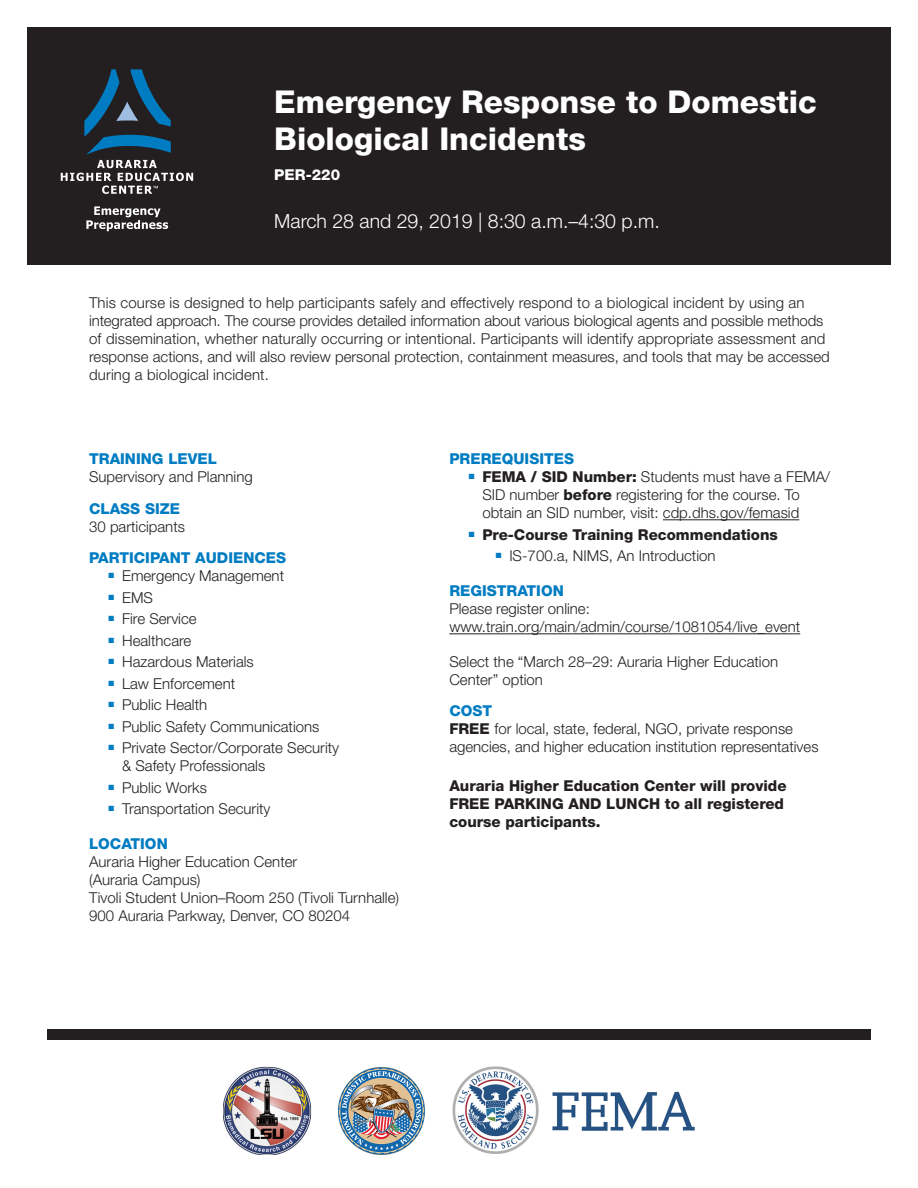
<style>
.page{position:relative;width:918px;height:1188px;background:#fff}
.page>*{position:absolute;margin:0;border:0;box-sizing:border-box;transform-origin:0 0}
.t1{font:800 31.5px/37.8px "Helvetica Neue LT Std";color:#fff}
.t2{font:300 19.5px "Helvetica Neue LT Std";color:#fff}
.t3{font:300 15px/18px "Helvetica Neue LT Std";color:#231f20}
.t4{font:800 15px/18px "Helvetica Neue LT Std";color:#231f20}
.t5{font:800 15px "Helvetica Neue LT Std";color:#007cc2}
.t6{font:800 15px "Helvetica Neue LT Std";color:#fff}
.s1{font-weight:800}
.s2{font-weight:800;color:#007cc2}
</style>
<div class="page">
<img style="left:223px;top:1067px;width:88px;height:88px">
<div style="left:27px;top:27px;width:864px;height:238px;background:#231f20"></div>
<div style="left:47px;top:1029px;width:824px;height:11px;background:#231f20"></div>
<svg style="left:84px;top:69px;width:87px;height:85px"></svg>
<svg style="left:86px;top:206px;width:82px;height:25px"></svg>
<svg style="left:61px;top:160px;width:132px;height:34px"></svg>
<hr style="left:663px;top:519px;width:136px;height:1px;background:#231f20">
<hr style="left:449px;top:633px;width:351px;height:1px;background:#231f20">
<img style="left:452px;top:1067px;width:243px;height:86px">
<img style="left:338px;top:1068px;width:87px;height:87px">
<h1 class="t1" style="left:274px;top:82px;width:544px">Emergency Response to Domestic<br>Biological Incidents</h1>
<p class="t6" style="left:274px;top:166px;width:67px">PER-220</p>
<h2 class="t2" style="left:274px;top:209px;width:387px">March 28 and 29, 2019 | 8:30 a.m.–4:30 p.m.</h2>
<p class="t3" style="left:89px;top:293px;width:742px">This course is designed to help participants safely and effectively respond to a biological incident by using an integrated approach. The course provides detailed information about various biological agents and possible methods of dissemination, whether naturally occurring or intentional. Participants will identify appropriate assessment and response actions, and will also review personal protection, containment measures, and tools that may be accessed during a biological incident.</p>
<p class="t5" style="left:89px;top:450px;width:129px">TRAINING LEVEL</p>
<p class="t3" style="left:89px;top:468px;width:165px">Supervisory and Planning</p>
<p class="t5" style="left:89px;top:500px;width:92px">CLASS SIZE</p>
<p class="t3" style="left:89px;top:517px;width:97px">30 participants</p>
<p class="t5" style="left:89px;top:549px;width:198px">PARTICIPANT AUDIENCES</p>
<p class="t3" style="left:109px;top:567px;width:177px"><sup>■</sup> Emergency Management</p>
<p class="t3" style="left:109px;top:588px;width:46px"><sup>■</sup> EMS</p>
<p class="t3" style="left:109px;top:610px;width:89px"><sup>■</sup> Fire Service</p>
<p class="t3" style="left:109px;top:631px;width:84px"><sup>■</sup> Healthcare</p>
<p class="t3" style="left:109px;top:653px;width:147px"><sup>■</sup> Hazardous Materials</p>
<p class="t3" style="left:109px;top:674px;width:128px"><sup>■</sup> Law Enforcement</p>
<p class="t3" style="left:109px;top:696px;width:100px"><sup>■</sup> Public Health</p>
<p class="t3" style="left:109px;top:717px;width:212px"><sup>■</sup> Public Safety Communications</p>
<p class="t3" style="left:122px;top:739px;width:219px;text-indent:-13px"><sup>■</sup> Private Sector/Corporate Security &amp; Safety Professionals</p>
<p class="t3" style="left:109px;top:778px;width:100px"><sup>■</sup> Public Works</p>
<p class="t3" style="left:109px;top:799px;width:163px"><sup>■</sup> Transportation Security</p>
<p class="t5" style="left:89px;top:834px;width:80px">LOCATION</p>
<p class="t3" style="left:89px;top:852px;width:311px">Auraria Higher Education Center<br>(Auraria Campus)<br>Tivoli Student Union–Room 250 (Tivoli Turnhalle)<br>900 Auraria Parkway, Denver, CO 80204</p>
<p class="t5" style="left:449px;top:450px;width:126px">PREREQUISITES</p>
<p class="t3" style="left:482px;top:468px;width:349px;text-indent:-13px"><sup>■</sup> <span class="s1">FEMA / SID Number:</span> Students must have a FEMA/<br>SID number <span class="s1">before</span> registering for the course. To obtain an SID number, visit: cdp.dhs.gov/femasid</p>
<p class="t4" style="left:469px;top:525px;width:311px"><sup>■</sup> Pre-Course Training Recommendations</p>
<p class="t3" style="left:496px;top:547px;width:221px"><sup>■</sup> IS-700.a, NIMS, An Introduction</p>
<p class="t5" style="left:449px;top:582px;width:116px">REGISTRATION</p>
<p class="t3" style="left:449px;top:600px;width:352px">Please register online: www.train.org/main/admin/course/1081054/live_event</p>
<p class="t3" style="left:449px;top:652px;width:330px">Select the “March 28–29: Auraria Higher Education<br>Center” option</p>
<p class="t3" style="left:449px;top:702px;width:371px"><span class="s2">COST<br></span><span class="s1">FREE</span> for local, state, federal, NGO, private response agencies, and higher education institution representatives</p>
<p class="t4" style="left:449px;top:776px;width:339px">Auraria Higher Education Center will provide<br>FREE PARKING AND LUNCH to all registered course participants.</p>
</div>
